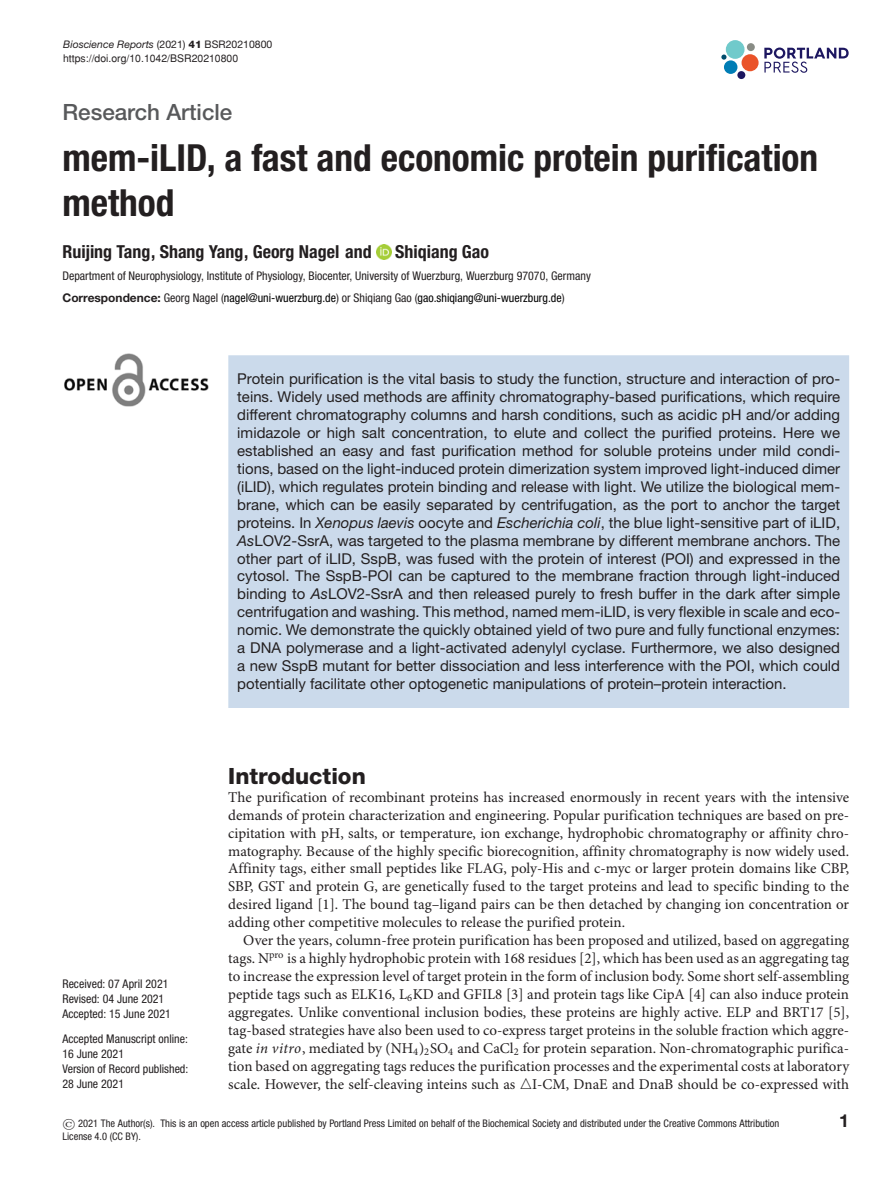
<style>
.page{position:relative;width:893px;height:1183px;background:#fff}
.page>*{position:absolute;margin:0;border:0;box-sizing:border-box;transform-origin:0 0}
.t1{font:700 condensed 37.35px/44.8px "Helvetica Neue LT Std";color:#231f20}
.t2{font:500 22.35px "Helvetica Neue LT Std";color:#58595b}
.t3{font:800 22.35px "Helvetica Neue LT Std";color:#231f20}
.t4{font:700 condensed 18px "Helvetica Neue LT Std";color:#231f20}
.t5{font:700 18px "Helvetica Neue LT Std";color:#231f20}
.t6{font:15px/18px "Minion Pro";color:#231f20;text-align:justify}
.t7{font:15px/18px "Helvetica Neue LT Std";color:#231f20;text-align:justify}
.t8{font:condensed 12px/15px "Helvetica Neue LT Std";color:#231f20}
.t9{font:condensed 10.5px/13.5px "Helvetica Neue LT Std";color:#231f20}
.t10{font:italic 10.5px "Helvetica Neue LT Std";color:#231f20}
.t11{font:10.5px "Helvetica";color:#231f20}
.s1{font-style:normal}
.s2{font-weight:800;font-style:normal}
.s3{font-weight:700;font-stretch:normal}
.s4{color:#000}
.s5{font-style:italic}
.s6{font-family:"Mathematical Pi Six"}
.s7{font-family:"SFRM0700";font-stretch:normal}
</style>
<div class="page">
<svg style="left:764px;top:48px;width:85px;height:25px"></svg>
<div style="left:726px;top:40px;width:18px;height:19px;background:#70cacb;border-radius:50%"></div>
<div style="left:741px;top:54px;width:18px;height:17px;background:#ea5329;border-radius:50%"></div>
<div style="left:724px;top:60px;width:13px;height:14px;background:#007db5;border-radius:50%"></div>
<div style="left:737px;top:71px;width:8px;height:8px;background:#1d1760;border-radius:50%"></div>
<div style="left:747px;top:43px;width:8px;height:8px;background:#888c85;border-radius:50%"></div>
<svg style="left:721px;top:54px;width:5px;height:6px"></svg>
<img style="left:376px;top:244px;width:15px;height:15px">
<img style="left:64px;top:353px;width:145px;height:53px">
<div style="left:228px;top:355px;width:621px;height:352px;background:#cbdaeb"></div>
<p class="t10" style="left:63px;top:40px;width:211px">Bioscience Reports <span class="s1">(2021)</span> <span class="s2">41</span> <span class="s1">BSR20210800</span></p>
<p class="t11" style="left:63px;top:54px;width:177px">https://doi.org/10.1042/BSR20210800</p>
<h2 class="t2" style="left:62px;top:104px;width:171px">Research Article</h2>
<h1 class="t1" style="left:62px;top:138px;width:757px">mem-iLID, a fast and economic protein purification method</h1>
<p class="t4" style="left:62px;top:244px;width:311px">Ruijing Tang, Shang Yang, Georg Nagel and</p>
<p class="t4" style="left:395px;top:244px;width:95px">Shiqiang Gao</p>
<p class="t8" style="left:62px;top:265px;width:530px;line-height:22.4px">Department of Neurophysiology, Institute of Physiology, Biocenter, University of Wuerzburg, Wuerzburg 97070, Germany<br><span class="s3">Correspondence:</span> Georg Nagel (<span class="s4">nagel@uni-wuerzburg.de</span>) or Shiqiang Gao (<span class="s4">gao.shiqiang@uni-wuerzburg.de</span>)</p>
<p class="t7" style="left:237px;top:371px;width:604px">Protein purification is the vital basis to study the function, structure and interaction of pro&shy;teins. Widely used methods are affinity chromatography-based purifications, which require different chromatography columns and harsh conditions, such as acidic pH and/or adding imidazole or high salt concentration, to elute and collect the purified proteins. Here we established an easy and fast purification method for soluble proteins under mild condi&shy;tions, based on the light-induced protein dimerization system improved light-induced dimer (iLID), which regulates protein binding and release with light. We utilize the biological mem&shy;brane, which can be easily separated by centrifugation, as the port to anchor the target proteins. In <span class="s5">Xenopus laevis</span> oocyte and <span class="s5">Escherichia coli</span>, the blue light-sensitive part of iLID, <span class="s5">As</span>LOV2-SsrA, was targeted to the plasma membrane by different membrane anchors. The other part of iLID, SspB, was fused with the protein of interest (POI) and expressed in the cytosol. The SspB-POI can be captured to the membrane fraction through light-induced binding to <span class="s5">As</span>LOV2-SsrA and then released purely to fresh buffer in the dark after simple centrifugation and washing. This method, named mem-iLID, is very flexible in scale and eco&shy;nomic. We demonstrate the quickly obtained yield of two pure and fully functional enzymes: a DNA polymerase and a light-activated adenylyl cyclase. Furthermore, we also designed a new SspB mutant for better dissociation and less interference with the POI, which could potentially facilitate other optogenetic manipulations of protein–protein interaction.</p>
<h2 class="t3" style="left:228px;top:767px;width:139px">Introduction</h2>
<p class="t6" style="left:228px;top:789px;width:622px">The purification of recombinant proteins has increased enormously in recent years with the intensive demands of protein characterization and engineering. Popular purification techniques are based on pre&shy;cipitation with pH, salts, or temperature, ion exchange, hydrophobic chromatography or affinity chro&shy;matography. Because of the highly specific biorecognition, affinity chromatography is now widely used.<br>Affinity tags, either small peptides like FLAG, poly-His and c-myc or larger protein domains like CBP, SBP, GST and protein G, are genetically fused to the target proteins and lead to specific binding to the desired ligand [1]. The bound tag–ligand pairs can be then detached by changing ion concentration or adding other competitive molecules to release the purified protein.</p>
<p class="t6" style="left:228px;top:932px;width:622px;text-indent:15px">Over the years, column-free protein purification has been proposed and utilized, based on aggregating tags. N<sup>pro</sup> is a highly hydrophobic protein with 168 residues [2], which has been used as an aggregating tag to increase the expression level of target protein in the form of inclusion body. Some short self-assembling peptide tags such as ELK16, L<sub>6</sub>KD and GFIL8 [3] and protein tags like CipA [4] can also induce protein aggregates. Unlike conventional inclusion bodies, these proteins are highly active. ELP and BRT17 [5], tag-based strategies have also been used to co-express target proteins in the soluble fraction which aggre&shy;gate <span class="s5">in vitro</span>, mediated by (NH<sub>4</sub>)<sub>2</sub>SO<sub>4</sub> and CaCl<sub>2</sub> for protein separation. Non-chromatographic purifica&shy;tion based on aggregating tags reduces the purification processes and the experimental costs at laboratory scale. However, the self-cleaving inteins such as <span class="s6">-</span>I-CM, DnaE and DnaB should be co-expressed with</p>
<p class="t9" style="left:62px;top:1117px;width:718px"><span class="s7">©</span> 2021 The Author(s). This is an open access article published by Portland Press Limited on behalf of the Biochemical Society and distributed under the Creative Commons Attribution<br>License 4.0 (CC BY).</p>
<p class="t5" style="left:839px;top:1113px;width:11px">1</p>
<p class="t8" style="left:62px;top:976px;width:110px">Received: 07 April 2021<br>Revised: 04 June 2021<br>Accepted: 15 June 2021</p>
<p class="t8" style="left:62px;top:1032px;width:127px">Accepted Manuscript online:<br>16 June 2021<br>Version of Record published:<br>28 June 2021</p>
</div>
